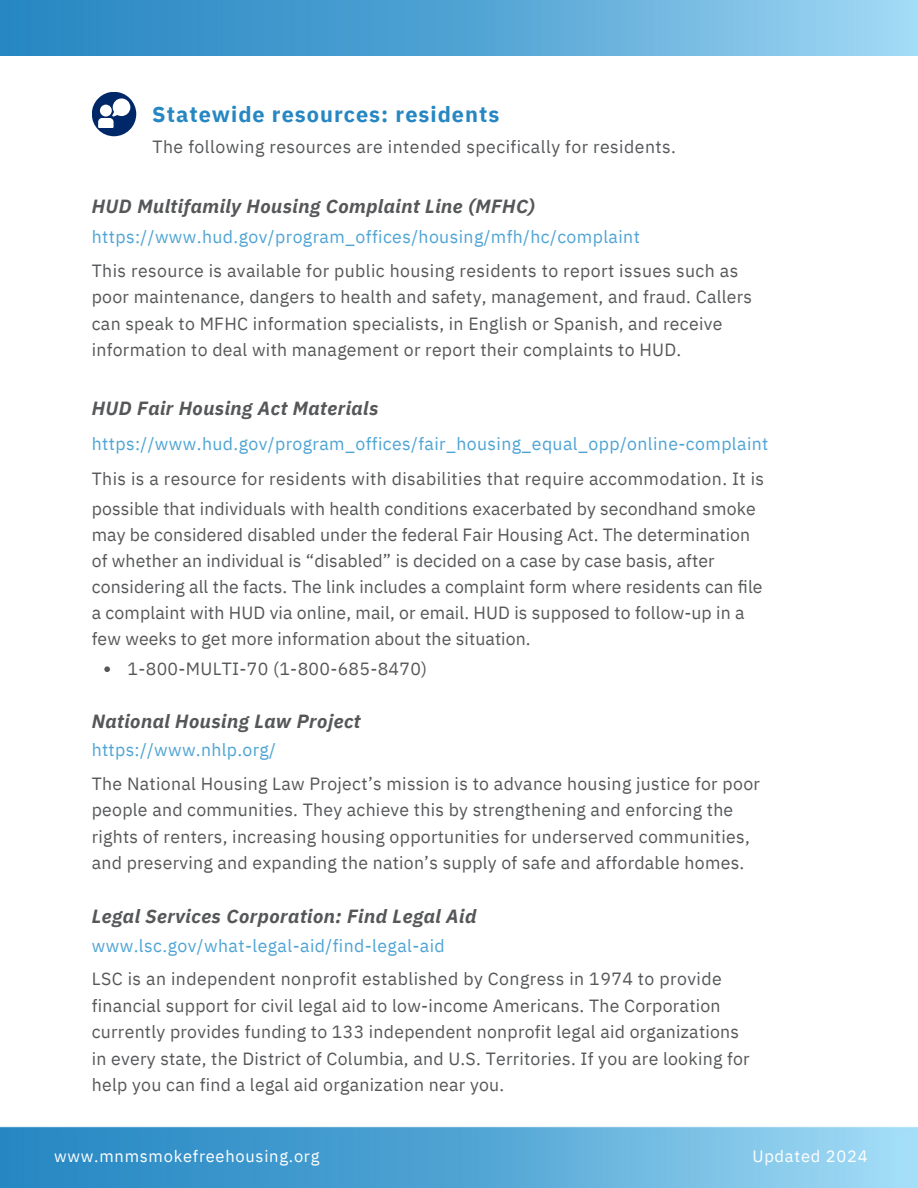
<style>
.page{position:relative;width:918px;height:1188px;background:#fff}
.page>*{position:absolute;margin:0;border:0;box-sizing:border-box;transform-origin:0 0}
.t1{font:700 21.75px "IBM Plex Sans";letter-spacing:.045em;color:#2687c2}
.t2{font:italic 700 19.05px "IBM Plex Sans";letter-spacing:.025em;color:#565759}
.t3{font:17.7px/26.5px "IBM Plex Sans";letter-spacing:.015em;color:#565759}
.t4{font:17.7px/34.8px "IBM Plex Sans";letter-spacing:.025em;color:#4fa4d4}
.t5{font:16.5px "IBM Plex Sans";letter-spacing:.045em;color:#fff}
.s1{color:#4fa4d4}
.s2{color:#565759}
</style>
<div class="page">
<svg style="left:104px;top:666px;width:6px;height:6px"></svg>
<img style="left:0;top:1126px;width:918px;height:62px">
<img style="left:0;top:0;width:918px;height:55px">
<div style="left:92px;top:92px;width:44px;height:44px;background:#002868;border-radius:50%"></div>
<svg style="left:98px;top:98px;width:32px;height:30px"></svg>
<h3 class="t1" style="left:152px;top:99px;width:349px">Statewide resources: residents</h3>
<h1 class="t3" style="left:153px;top:133px;width:525px">The following resources are intended specifically for residents.</h1>
<p class="t2" style="left:92px;top:193px;width:445px">HUD Multifamily Housing Complaint Line (MFHC)</p>
<p class="t3" style="left:92px;top:220px;width:648px;line-height:33.6px"><span class="s1">https://www.hud.gov/program_offices/housing/mfh/hc/complaint<br></span>This resource is available for public housing residents to report issues such as</p>
<p class="t3" style="left:92px;top:283px;width:662px">poor maintenance, dangers to health and safety, management, and fraud. Callers can speak to MFHC information specialists, in English or Spanish, and receive information to deal with management or report their complaints to HUD.</p>
<p class="t2" style="left:92px;top:396px;width:288px">HUD Fair Housing Act Materials</p>
<p class="t4" style="left:92px;top:426px;width:678px">https://www.hud.gov/program_offices/fair_housing_equal_opp/online-complaint<br><span class="s2">This is a resource for residents with disabilities that require accommodation. It is</span></p>
<p class="t3" style="left:92px;top:496px;width:672px;line-height:25.8px">possible that individuals with health conditions exacerbated by secondhand smoke may be considered disabled under the federal Fair Housing Act. The determination of whether an individual is “disabled” is decided on a case by case basis, after considering all the facts. The link includes a complaint form where residents can file a complaint with HUD via online, mail, or email. HUD is supposed to follow-up in a few weeks to get more information about the situation.</p>
<h3 class="t3" style="left:128px;top:656px;width:301px">1-800-MULTI-70 (1-800-685-8470)</h3>
<p class="t2" style="left:92px;top:708px;width:270px">National Housing Law Project</p>
<p class="t3" style="left:92px;top:733px;width:670px;line-height:33.6px"><span class="s1">https://www.nhlp.org/<br></span>The National Housing Law Project’s mission is to advance housing justice for poor</p>
<p class="t3" style="left:92px;top:796px;width:660px">people and communities. They achieve this by strengthening and enforcing the rights of renters, increasing housing opportunities for underserved communities, and preserving and expanding the nation’s supply of safe and affordable homes.</p>
<p class="t2" style="left:92px;top:904px;width:386px">Legal Services Corporation: Find Legal Aid</p>
<p class="t3" style="left:92px;top:928px;width:631px;line-height:33.6px"><span class="s1">www.lsc.gov/what-legal-aid/find-legal-aid<br></span>LSC is an independent nonprofit established by Congress in 1974 to provide</p>
<p class="t3" style="left:92px;top:992px;width:659px">financial support for civil legal aid to low-income Americans. The Corporation currently provides funding to 133 independent nonprofit legal aid organizations in every state, the District of Columbia, and U.S. Territories. If you are looking for help you can find a legal aid organization near you.</p>
<h3 class="t5" style="left:54px;top:1145px;width:267px">www mnmsmoichreein using.org</h3>
<h2 class="t5" style="left:752px;top:1145px;width:115px">Updated 2019</h2>
<h3 class="t5" style="left:54px;top:1145px;width:287px">smok.efreepublkefoushogproject.org</h3>
<p class="t5" style="left:756px;top:1145px;width:28px">Cre</p>
<h2 class="t5" style="left:847px;top:1145px;width:22px">24</h2>
</div>
